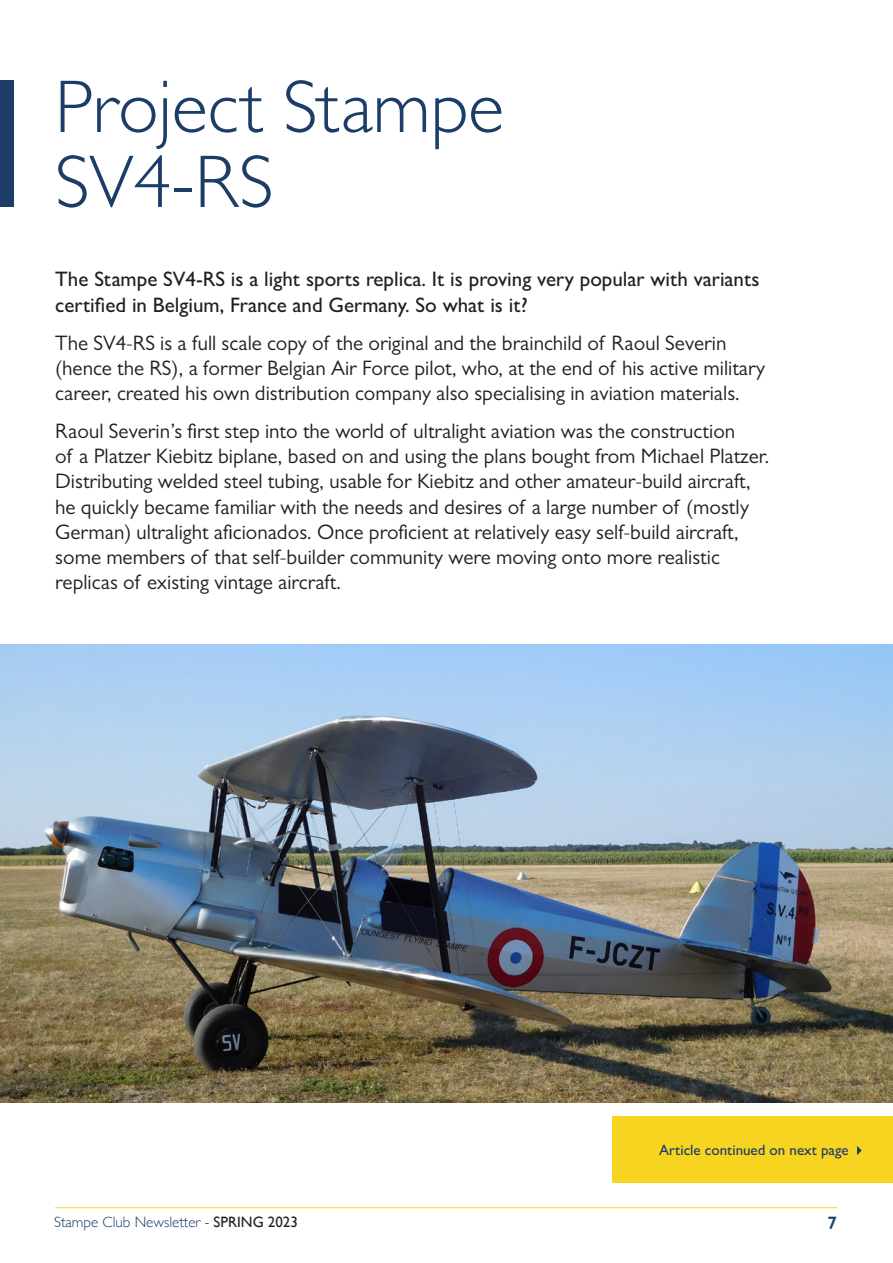
<style>
.page{position:relative;width:893px;height:1263px;background:#fff}
.page>*{position:absolute;margin:0;border:0;box-sizing:border-box;transform-origin:0 0}
.t1{font:300 75px/75px "Gill Sans MT Pro";color:#1d3d69}
.t2{font:21px/25.2px "Gill Sans MT Pro";color:#231f20}
.t3{font:500 21px/25.2px "Gill Sans MT Pro";color:#231f20}
.t4{font:600 18px "Gill Sans";color:#1d3d69}
.t5{font:300 15px "Gill Sans";color:#1d3d69}
.t6{font:500 15px "Gill Sans MT Pro";color:#1d3d69}
.s1{color:#231f20}
.s2{font-weight:400;color:#231f20}
</style>
<div class="page">
<hr style="left:55px;top:1207px;width:782px;height:1px;background:#f7d41f">
<div style="left:0;top:81px;width:14px;height:126px;background:#1d3d69"></div>
<img style="left:0;top:644px;width:893px;height:459px">
<div style="left:612px;top:1116px;width:281px;height:66px;background:#f7d41f"></div>
<svg style="left:857px;top:1146px;width:5px;height:9px"></svg>
<p class="t1" style="left:55px;top:68px;width:451px">Project Stampe<br>SV4-RS</p>
<p class="t3" style="left:55px;top:267px;width:706px">The Stampe SV4-RS is a light sports replica. It is proving very popular with variants certified in Belgium, France and Germany. So what is it?</p>
<p class="t2" style="left:55px;top:330px;width:711px">The SV4-RS is a full scale copy of the original and the brainchild of Raoul Severin (hence the RS), a former Belgian Air Force pilot, who, at the end of his active military career, created his own distribution company also specialising in aviation materials.</p>
<p class="t2" style="left:55px;top:418px;width:716px">Raoul Severin’s first step into the world of ultralight aviation was the construction<br>of a Platzer Kiebitz biplane, based on and using the plans bought from Michael Platzer.<br>Distributing welded steel tubing, usable for Kiebitz and other amateur-build aircraft, he quickly became familiar with the needs and desires of a large number of (mostly German) ultralight aficionados. Once proficient at relatively easy self-build aircraft, some members of that self-builder community were moving onto more realistic replicas of existing vintage aircraft.</p>
<p class="t6" style="left:659px;top:1140px;width:191px">Article continued on next page</p>
<p class="t5" style="left:54px;top:1211px;width:245px">Stampe Club Newsletter <span class="s1">-</span> <span class="s2">SPRING 2023</span></p>
<p class="t4" style="left:827px;top:1212px;width:11px">7</p>
</div>
